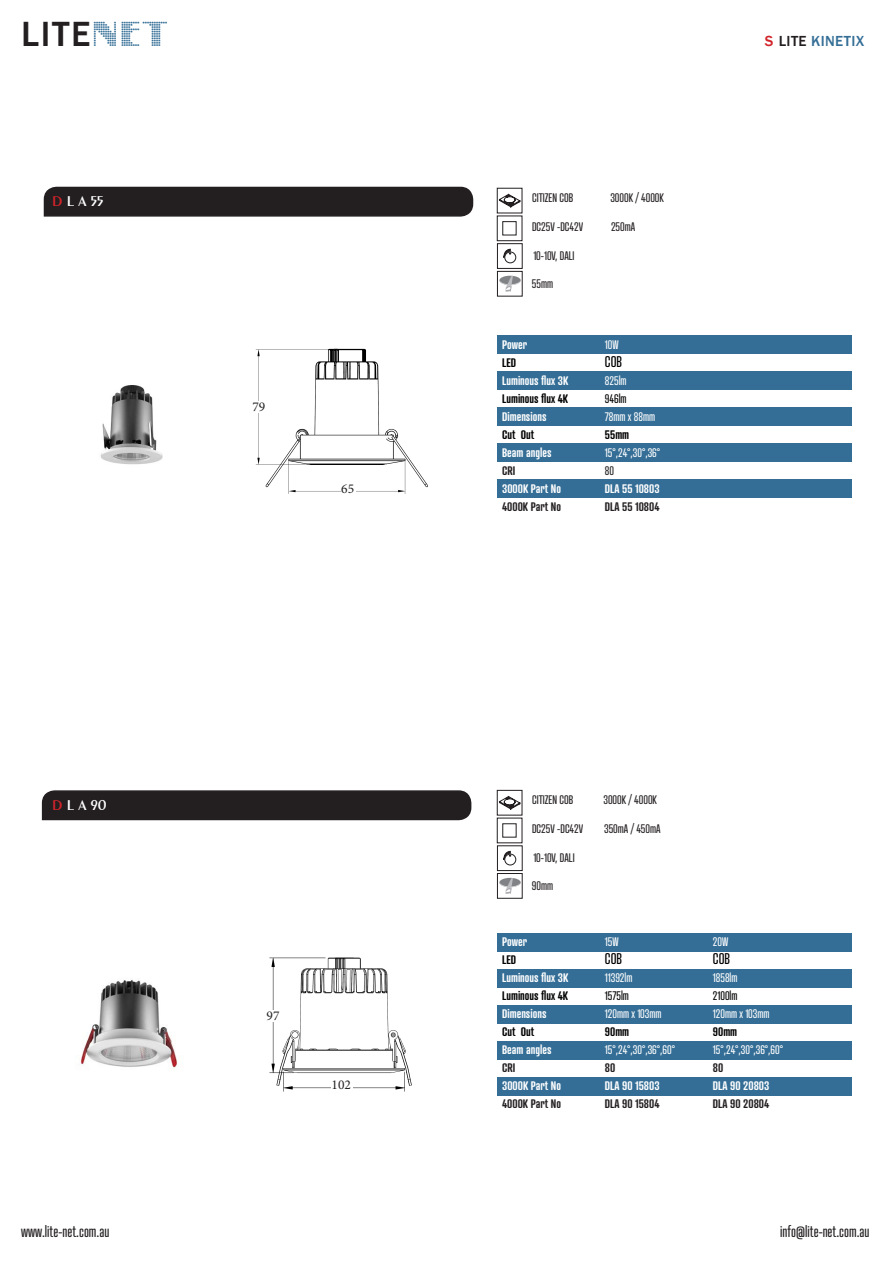
<style>
.page{position:relative;width:893px;height:1263px;background:#fff}
.page>*{position:absolute;margin:0;border:0;box-sizing:border-box;transform-origin:0 0}
.t1{font:500 36px "Franklin Gothic";color:#231f20}
.t2{font:15px "Atrament";color:#231f20}
.t3{font:500 15px "Franklin Gothic";letter-spacing:.025em;color:#346e96}
.t4{font:600 15px "Exotic 350 BT";color:#fff}
.t5{font:15px "Atrament";color:#000}
.t6{font:13.5px "Minion Pro";color:#231f20}
.t7{font:600 12px "Atrament";color:#fff}
.t8{font:12px "Atrament";color:#231f20}
.t9{font:12px "Atrament";color:#fff}
.t10{font:600 12px "Atrament";color:#231f20}
.t11{font:600 12px "Atrament";color:#000}
.t12{font:12px "Atrament";color:#000}
.s1{font-family:"Intellecta Digital";font-weight:400;font-size:45px;color:#346e96}
.s2{color:#d1232a}
.s3{color:#231f20}
</style>
<div class="page">
<img style="left:100px;top:385px;width:63px;height:80px">
<img style="left:80px;top:980px;width:98px;height:88px">
<div style="left:497px;top:336px;width:354px;height:18px;background:#346e96"></div>
<div style="left:497px;top:372px;width:354px;height:18px;background:#346e96"></div>
<div style="left:497px;top:408px;width:354px;height:18px;background:#346e96"></div>
<div style="left:497px;top:444px;width:354px;height:18px;background:#346e96"></div>
<div style="left:497px;top:480px;width:354px;height:18px;background:#346e96"></div>
<div style="left:497px;top:933px;width:354px;height:18px;background:#346e96"></div>
<div style="left:497px;top:969px;width:354px;height:18px;background:#346e96"></div>
<div style="left:497px;top:1005px;width:354px;height:18px;background:#346e96"></div>
<div style="left:497px;top:1041px;width:354px;height:18px;background:#346e96"></div>
<div style="left:497px;top:1077px;width:354px;height:18px;background:#346e96"></div>
<svg style="left:499px;top:276px;width:22px;height:16px"></svg>
<div style="left:505px;top:252px;width:11px;height:11px;border:1px solid #231f20;border-radius:50%"></div>
<svg style="left:503px;top:249px;width:8px;height:9px"></svg>
<div style="left:497px;top:243px;width:26px;height:26px;border:1px solid #231f20"></div>
<div style="left:497px;top:188px;width:25px;height:25px;border:1px solid #231f20"></div>
<svg style="left:499px;top:194px;width:21px;height:13px"></svg>
<div style="left:497px;top:216px;width:25px;height:25px;border:1px solid #231f20"></div>
<div style="left:502px;top:221px;width:14px;height:14px;border:1px solid #231f20"></div>
<div style="left:497px;top:271px;width:26px;height:25px;border:1px solid #231f20"></div>
<svg style="left:499px;top:878px;width:22px;height:16px"></svg>
<div style="left:505px;top:854px;width:11px;height:11px;border:1px solid #231f20;border-radius:50%"></div>
<svg style="left:503px;top:851px;width:8px;height:9px"></svg>
<div style="left:497px;top:845px;width:26px;height:26px;border:1px solid #231f20"></div>
<div style="left:497px;top:790px;width:25px;height:25px;border:1px solid #231f20"></div>
<svg style="left:499px;top:796px;width:21px;height:13px"></svg>
<div style="left:502px;top:823px;width:14px;height:14px;border:1px solid #231f20"></div>
<div style="left:497px;top:873px;width:26px;height:26px;border:1px solid #231f20"></div>
<svg style="left:41px;top:790px;width:431px;height:31px;background:#2d292a"></svg>
<svg style="left:43px;top:186px;width:431px;height:31px;background:#2d292a"></svg>
<img style="left:255px;top:348px;width:173px;height:146px">
<div style="left:341px;top:483px;width:14px;height:12px;background:#fff"></div>
<div style="left:249px;top:401px;width:19px;height:11px;background:#fff"></div>
<img style="left:269px;top:957px;width:143px;height:135px">
<div style="left:332px;top:1079px;width:21px;height:12px;background:#fff"></div>
<div style="left:264px;top:1010px;width:25px;height:11px;background:#fff"></div>
<h1 class="t1" style="left:21px;top:12px;width:149px">LITE<span class="s1">NET</span></h1>
<p class="t4" style="left:52px;top:192px;width:53px"><span class="s2">D</span> L A 55</p>
<p class="t6" style="left:252px;top:398px;width:14px">79</p>
<p class="t6" style="left:341px;top:480px;width:14px">65</p>
<p class="t4" style="left:52px;top:796px;width:56px"><span class="s2">D</span> L A 90</p>
<p class="t6" style="left:267px;top:1007px;width:14px">97</p>
<p class="t6" style="left:332px;top:1076px;width:21px">102</p>
<p class="t8" style="left:532px;top:190px;width:43px">CITIZEN COB</p>
<p class="t8" style="left:610px;top:190px;width:55px">3000K / 4000K</p>
<p class="t8" style="left:532px;top:219px;width:53px">DC25V -DC42V</p>
<p class="t8" style="left:611px;top:219px;width:26px">250mA</p>
<p class="t8" style="left:533px;top:248px;width:43px">10-10V, DALI</p>
<p class="t8" style="left:532px;top:276px;width:23px">55mm</p>
<p class="t7" style="left:502px;top:337px;width:26px">Power</p>
<p class="t9" style="left:605px;top:337px;width:15px">10W</p>
<p class="t11" style="left:502px;top:355px;width:15px">LED</p>
<p class="t5" style="left:605px;top:352px;width:19px">COB</p>
<p class="t7" style="left:502px;top:373px;width:68px">Luminous flux 3K</p>
<p class="t9" style="left:605px;top:373px;width:23px">825lm</p>
<p class="t11" style="left:502px;top:391px;width:68px">Luminous flux 4K</p>
<p class="t12" style="left:605px;top:391px;width:23px">946lm</p>
<p class="t7" style="left:502px;top:409px;width:46px">Dimensions</p>
<p class="t9" style="left:605px;top:409px;width:52px">78mm x 88mm</p>
<p class="t11" style="left:502px;top:427px;width:34px">Cut Out</p>
<p class="t11" style="left:605px;top:427px;width:26px">55mm</p>
<p class="t7" style="left:502px;top:445px;width:51px">Beam angles</p>
<p class="t9" style="left:605px;top:445px;width:57px">15°,24°,30°,36°</p>
<p class="t10" style="left:502px;top:463px;width:15px">CRI</p>
<p class="t8" style="left:605px;top:463px;width:11px">80</p>
<p class="t7" style="left:502px;top:481px;width:60px">3000K Part No</p>
<p class="t7" style="left:605px;top:481px;width:56px">DLA 55 10803</p>
<p class="t10" style="left:502px;top:499px;width:60px">4000K Part No</p>
<p class="t10" style="left:605px;top:499px;width:56px">DLA 55 10804</p>
<p class="t3" style="left:765px;top:32px;width:101px"><span class="s2">S</span> <span class="s3">LITE</span> KINETIX</p>
<p class="t8" style="left:532px;top:792px;width:43px">CITIZEN COB</p>
<p class="t8" style="left:603px;top:792px;width:55px">3000K / 4000K</p>
<p class="t8" style="left:532px;top:821px;width:53px">DC25V -DC42V</p>
<p class="t8" style="left:604px;top:821px;width:58px">350mA / 450mA</p>
<p class="t8" style="left:533px;top:850px;width:43px">10-10V, DALI</p>
<p class="t8" style="left:532px;top:878px;width:23px">90mm</p>
<p class="t7" style="left:502px;top:934px;width:26px">Power</p>
<p class="t9" style="left:605px;top:935px;width:15px">15W</p>
<p class="t9" style="left:713px;top:935px;width:17px">20W</p>
<p class="t11" style="left:502px;top:952px;width:15px">LED</p>
<p class="t5" style="left:605px;top:950px;width:19px">COB</p>
<p class="t5" style="left:713px;top:950px;width:19px">COB</p>
<p class="t7" style="left:502px;top:970px;width:68px">Luminous flux 3K</p>
<p class="t9" style="left:605px;top:971px;width:29px">11392lm</p>
<p class="t9" style="left:713px;top:971px;width:26px">1858lm</p>
<p class="t11" style="left:502px;top:988px;width:68px">Luminous flux 4K</p>
<p class="t12" style="left:605px;top:989px;width:26px">1575lm</p>
<p class="t12" style="left:713px;top:989px;width:26px">2100lm</p>
<p class="t7" style="left:502px;top:1006px;width:46px">Dimensions</p>
<p class="t9" style="left:605px;top:1007px;width:58px">120mm x 103mm</p>
<p class="t9" style="left:713px;top:1007px;width:58px">120mm x 103mm</p>
<p class="t11" style="left:502px;top:1024px;width:34px">Cut Out</p>
<p class="t11" style="left:605px;top:1024px;width:26px">90mm</p>
<p class="t11" style="left:713px;top:1024px;width:26px">90mm</p>
<p class="t7" style="left:502px;top:1042px;width:51px">Beam angles</p>
<p class="t9" style="left:605px;top:1043px;width:72px">15°,24°,30°,36°,60°</p>
<p class="t9" style="left:713px;top:1043px;width:72px">15°,24°,30°,36°,60°</p>
<p class="t10" style="left:502px;top:1060px;width:15px">CRI</p>
<p class="t10" style="left:605px;top:1060px;width:12px">80</p>
<p class="t10" style="left:713px;top:1060px;width:12px">80</p>
<p class="t7" style="left:502px;top:1078px;width:60px">3000K Part No</p>
<p class="t7" style="left:605px;top:1078px;width:56px">DLA 90 15803</p>
<p class="t7" style="left:713px;top:1078px;width:58px">DLA 90 20803</p>
<p class="t10" style="left:502px;top:1096px;width:60px">4000K Part No</p>
<p class="t10" style="left:605px;top:1096px;width:56px">DLA 90 15804</p>
<p class="t10" style="left:713px;top:1096px;width:58px">DLA 90 20804</p>
<p class="t2" style="left:21px;top:1222px;width:90px">www.lite-net.com.au</p>
<p class="t2" style="left:780px;top:1222px;width:91px">info@lite-net.com.au</p>
</div>
